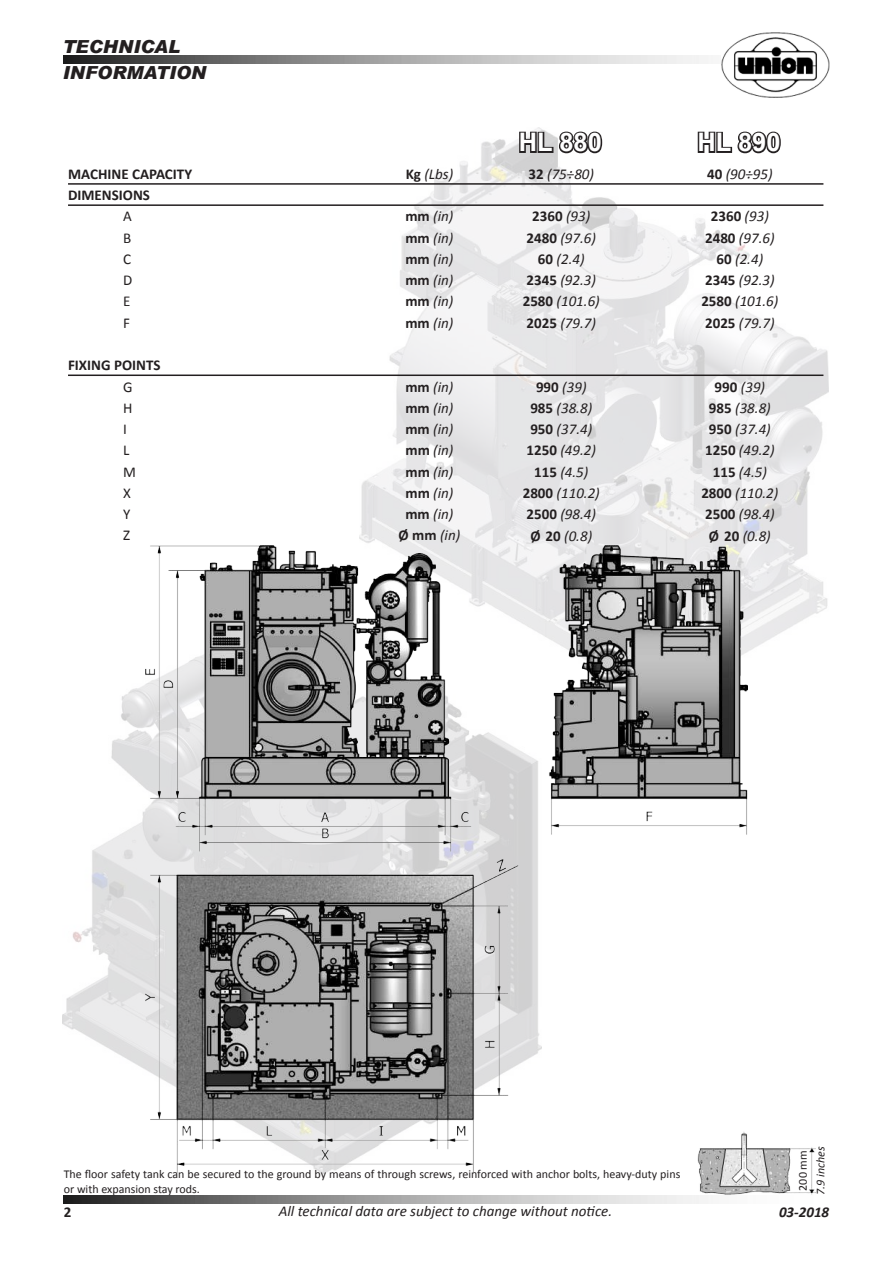
<style>
.page{position:relative;width:893px;height:1263px;background:#fff}
.page>*{position:absolute;margin:0;border:0;box-sizing:border-box;transform-origin:0 0}
.t1{font:700 25.5px "Arial";color:#fff}
.t2{font:italic 900 18px/25.5px "Arial";letter-spacing:.005em;color:#231f20}
.t3{font:italic 15px "Calibri";color:#231f20}
.t4{font:700 15px/21.3px "Calibri";color:#231f20}
.t5{font:15px/21.3px "Calibri";color:#231f20}
.t6{font:italic 700 15px "Calibri";color:#231f20}
.t7{font:12px/14.4px "Calibri";color:#231f20}
.t8{font:italic 12px "Calibri";color:#231f20}
.s1{font-weight:700;font-style:normal}
.s2{font-weight:400;font-style:italic}
</style>
<div class="page">
<img style="left:359px;top:128px;width:470px;height:563px">
<img style="left:63px;top:668px;width:411px;height:505px">
<img style="left:64px;top:1195px;width:644px;height:8px">
<img style="left:64px;top:56px;width:658px;height:7px">
<img style="left:146px;top:545px;width:601px;height:627px">
<hr style="left:68px;top:183px;width:755px;height:2px;background:#231f20">
<hr style="left:68px;top:204px;width:755px;height:2px;background:#231f20">
<hr style="left:68px;top:374px;width:755px;height:2px;background:#231f20">
<img style="left:697px;top:1132px;width:118px;height:63px">
<img style="left:722px;top:33px;width:108px;height:64px">
<svg style="left:518px;top:129px;width:86px;height:27px"></svg>
<svg style="left:696px;top:129px;width:87px;height:27px"></svg>
<p class="t2" style="left:63px;top:34px;width:145px">TECHNICAL<br>INFORMATION</p>
<p class="t4" style="left:68px;top:163px;width:126px">MACHINE CAPACITY<br>DIMENSIONS</p>
<p class="t5" style="left:123px;top:206px;width:11px">A<br>B<br>C<br>D<br>E<br>F</p>
<p class="t4" style="left:68px;top:355px;width:94px">FIXING POINTS</p>
<p class="t5" style="left:123px;top:376px;width:14px">G<br>H<br>I<br>L<br>M<br>X<br>Y<br>Z</p>
<h1 class="t1" style="left:519px;top:125px;width:85px">HL 880</h1>
<h1 class="t1" style="left:697px;top:125px;width:85px">HL 890</h1>
<p class="t3" style="left:406px;top:164px;width:49px"><span class="s1">Kg</span> (Lbs)</p>
<p class="t3" style="left:528px;top:164px;width:67px"><span class="s1">32</span> (75÷80)</p>
<p class="t3" style="left:707px;top:164px;width:67px"><span class="s1">40</span> (90÷95)</p>
<p class="t3" style="left:405px;top:206px;width:50px"><span class="s1">mm</span> (in)</p>
<p class="t4" style="left:532px;top:206px;width:60px">2360 <span class="s2">(93)</span></p>
<p class="t4" style="left:711px;top:206px;width:60px">2360 <span class="s2">(93)</span></p>
<p class="t3" style="left:405px;top:227px;width:50px"><span class="s1">mm</span> (in)</p>
<p class="t3" style="left:527px;top:227px;width:71px"><span class="s1">2480</span> (97.6)</p>
<p class="t3" style="left:705px;top:227px;width:71px"><span class="s1">2480</span> (97.6)</p>
<p class="t3" style="left:405px;top:249px;width:50px"><span class="s1">mm</span> (in)</p>
<p class="t3" style="left:538px;top:249px;width:48px"><span class="s1">60</span> (2.4)</p>
<p class="t3" style="left:717px;top:249px;width:48px"><span class="s1">60</span> (2.4)</p>
<p class="t3" style="left:405px;top:270px;width:50px"><span class="s1">mm</span> (in)</p>
<p class="t3" style="left:527px;top:270px;width:71px"><span class="s1">2345</span> (92.3)</p>
<p class="t3" style="left:705px;top:270px;width:71px"><span class="s1">2345</span> (92.3)</p>
<p class="t3" style="left:405px;top:291px;width:50px"><span class="s1">mm</span> (in)</p>
<p class="t3" style="left:523px;top:291px;width:79px"><span class="s1">2580</span> (101.6)</p>
<p class="t3" style="left:701px;top:291px;width:79px"><span class="s1">2580</span> (101.6)</p>
<p class="t3" style="left:405px;top:312px;width:50px"><span class="s1">mm</span> (in)</p>
<p class="t3" style="left:527px;top:312px;width:71px"><span class="s1">2025</span> (79.7)</p>
<p class="t3" style="left:705px;top:312px;width:71px"><span class="s1">2025</span> (79.7)</p>
<p class="t3" style="left:405px;top:376px;width:50px"><span class="s1">mm</span> (in)</p>
<p class="t3" style="left:536px;top:376px;width:52px"><span class="s1">990</span> (39)</p>
<p class="t3" style="left:715px;top:376px;width:52px"><span class="s1">990</span> (39)</p>
<p class="t3" style="left:405px;top:398px;width:50px"><span class="s1">mm</span> (in)</p>
<p class="t3" style="left:530px;top:398px;width:63px"><span class="s1">985</span> (38.8)</p>
<p class="t3" style="left:709px;top:398px;width:63px"><span class="s1">985</span> (38.8)</p>
<p class="t3" style="left:405px;top:419px;width:50px"><span class="s1">mm</span> (in)</p>
<p class="t3" style="left:530px;top:419px;width:63px"><span class="s1">950</span> (37.4)</p>
<p class="t3" style="left:709px;top:419px;width:63px"><span class="s1">950</span> (37.4)</p>
<p class="t3" style="left:405px;top:440px;width:50px"><span class="s1">mm</span> (in)</p>
<p class="t3" style="left:527px;top:440px;width:71px"><span class="s1">1250</span> (49.2)</p>
<p class="t3" style="left:705px;top:440px;width:71px"><span class="s1">1250</span> (49.2)</p>
<p class="t3" style="left:405px;top:461px;width:50px"><span class="s1">mm</span> (in)</p>
<p class="t3" style="left:534px;top:461px;width:56px"><span class="s1">115</span> (4.5)</p>
<p class="t3" style="left:713px;top:461px;width:56px"><span class="s1">115</span> (4.5)</p>
<p class="t3" style="left:405px;top:483px;width:50px"><span class="s1">mm</span> (in)</p>
<p class="t3" style="left:523px;top:483px;width:79px"><span class="s1">2800</span> (110.2)</p>
<p class="t3" style="left:701px;top:483px;width:79px"><span class="s1">2800</span> (110.2)</p>
<p class="t3" style="left:405px;top:504px;width:50px"><span class="s1">mm</span> (in)</p>
<p class="t3" style="left:527px;top:504px;width:71px"><span class="s1">2500</span> (98.4)</p>
<p class="t3" style="left:705px;top:504px;width:71px"><span class="s1">2500</span> (98.4)</p>
<p class="t3" style="left:399px;top:525px;width:63px"><span class="s1">Ø mm</span> (in)</p>
<p class="t3" style="left:530px;top:526px;width:63px"><span class="s1">Ø 20</span> (0.8)</p>
<p class="t3" style="left:709px;top:526px;width:63px"><span class="s1">Ø 20</span> (0.8)</p>
<p class="t7" style="left:64px;top:1167px;width:618px">The floor safety tank can be secured to the ground by means of through screws, reinforced with anchor bolts, heavy-duty pins or with expansion stay rods.</p>
<p class="t7" style="left:796px;top:1190px;width:42px;rotate:-90deg">200 mm</p>
<p class="t8" style="left:812px;top:1195px;width:50px;rotate:-90deg">7.9 inches</p>
<p class="t4" style="left:64px;top:1201px;width:9px">2</p>
<p class="t3" style="left:279px;top:1201px;width:335px">All technical data are subject to change without notice.</p>
<p class="t6" style="left:779px;top:1202px;width:52px">03-2018</p>
</div>
